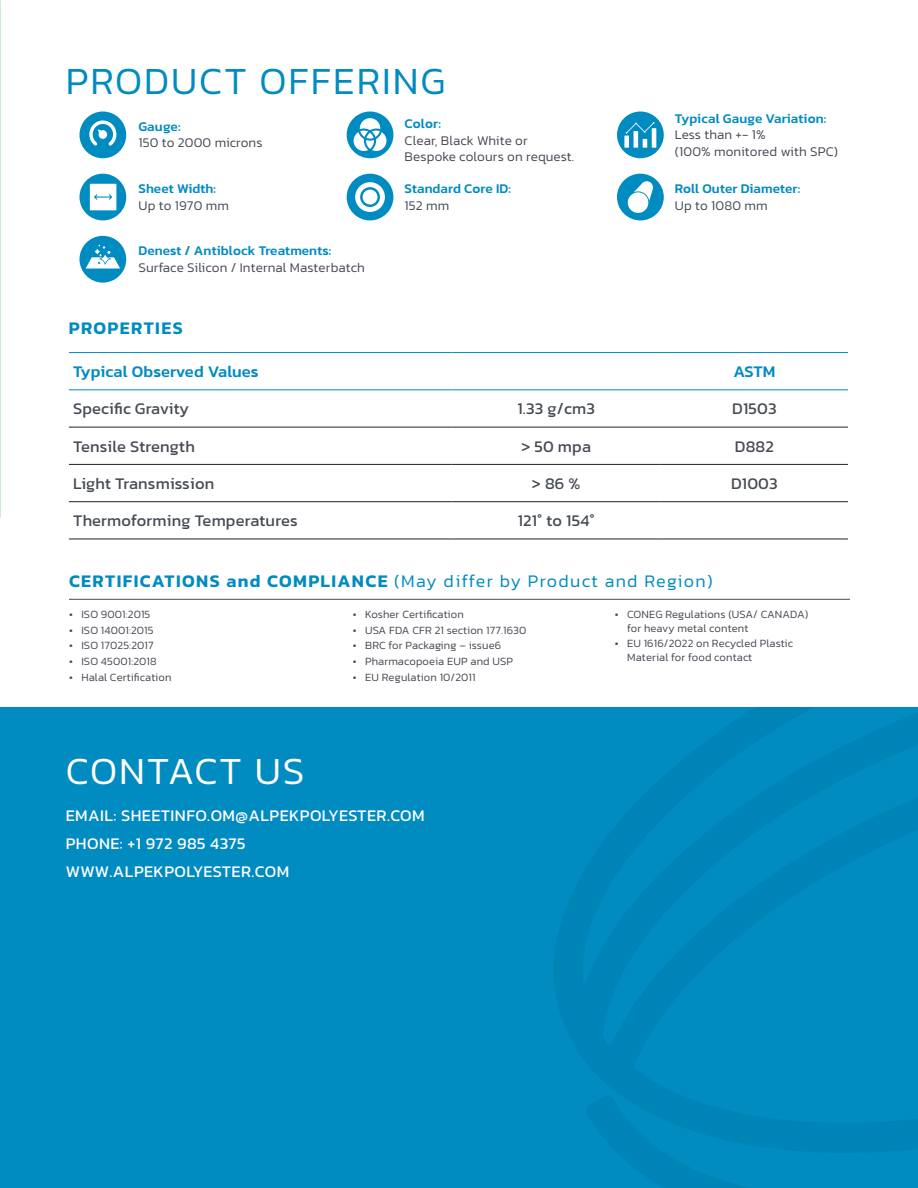
<style>
.page{position:relative;width:918px;height:1188px;background:#fff}
.page>*{position:absolute;margin:0;border:0;box-sizing:border-box;transform-origin:0 0}
.Page_Header{font:300 39px "Kanit";letter-spacing:.05em;color:#008bc1}
.Page_Header-2{font:300 39px "Kanit";letter-spacing:.05em;color:#fff}
.Body_Header{font:300 18px "Kanit";letter-spacing:.075em;color:#008bc1}
.Body_Header-2{font:600 18px "Kanit";letter-spacing:.075em;color:#008bc1}
.Buletts{font:16.5px "Kanit";letter-spacing:.01em;color:#464b54}
.Body{font:16.5px "Kanit";letter-spacing:.025em;color:#fff}
.Buletts-2{font:500 16.5px "Kanit";letter-spacing:.005em;color:#008bc1}
.Buletts-3{font:300 13.5px/16.5px "Kanit";letter-spacing:.01em;color:#464b54}
.Buletts-4{font:500 13.5px/16.5px "Kanit";letter-spacing:.01em;color:#008bc1}
.t1{font:300 11.25px/13.5px "Kanit";letter-spacing:.01em;color:#464b54}
.s1{font-weight:500;color:#008bc1}
.s2{font-weight:300;color:#464b54}
.s3{font-weight:600}
</style>
<div class="page">
<svg style="left:0;top:0;width:1px;height:517px"></svg>
<hr style="left:69px;top:427px;width:383px;height:1px;background:#231f20">
<hr style="left:452px;top:427px;width:209px;height:1px;background:#231f20">
<hr style="left:661px;top:427px;width:187px;height:1px;background:#231f20">
<hr style="left:69px;top:464px;width:383px;height:1px;background:#231f20">
<hr style="left:452px;top:464px;width:209px;height:1px;background:#231f20">
<hr style="left:661px;top:464px;width:187px;height:1px;background:#231f20">
<hr style="left:69px;top:501px;width:383px;height:1px;background:#231f20">
<hr style="left:452px;top:501px;width:209px;height:1px;background:#231f20">
<hr style="left:661px;top:501px;width:187px;height:1px;background:#231f20">
<hr style="left:69px;top:539px;width:383px;height:1px;background:#231f20">
<hr style="left:452px;top:539px;width:209px;height:1px;background:#231f20">
<hr style="left:661px;top:539px;width:187px;height:1px;background:#231f20">
<hr style="left:69px;top:352px;width:383px;height:1px;background:#008bc1">
<hr style="left:452px;top:352px;width:209px;height:1px;background:#008bc1">
<hr style="left:661px;top:352px;width:187px;height:1px;background:#008bc1">
<hr style="left:69px;top:389px;width:383px;height:1px;background:#008bc1">
<hr style="left:452px;top:389px;width:209px;height:1px;background:#008bc1">
<hr style="left:661px;top:389px;width:187px;height:1px;background:#008bc1">
<div style="left:79px;top:112px;width:47px;height:46px;background:#008bc1;border-radius:50%"></div>
<div style="left:79px;top:174px;width:47px;height:46px;background:#008bc1;border-radius:50%"></div>
<div style="left:79px;top:236px;width:47px;height:47px;background:#008bc1;border-radius:50%"></div>
<div style="left:347px;top:112px;width:46px;height:46px;background:#008bc1;border-radius:50%"></div>
<div style="left:347px;top:174px;width:46px;height:46px;background:#008bc1;border-radius:50%"></div>
<div style="left:617px;top:112px;width:47px;height:46px;background:#008bc1;border-radius:50%"></div>
<div style="left:617px;top:174px;width:47px;height:46px;background:#008bc1;border-radius:50%"></div>
<svg style="left:89px;top:120px;width:27px;height:26px"></svg>
<svg style="left:86px;top:245px;width:34px;height:24px"></svg>
<svg style="left:354px;top:118px;width:32px;height:33px"></svg>
<div style="left:624px;top:136px;width:5px;height:12px;background:#fff"></div>
<hr style="left:652px;top:128px;width:4px;height:20px;background:#fff">
<svg style="left:626px;top:122px;width:29px;height:26px"></svg>
<svg style="left:628px;top:181px;width:25px;height:32px"></svg>
<svg style="left:90px;top:184px;width:26px;height:26px"></svg>
<svg style="left:355px;top:182px;width:30px;height:30px"></svg>
<div style="left:0;top:708px;width:918px;height:480px;background:#008bc1"></div>
<svg style="left:554px;top:708px;width:364px;height:480px"></svg>
<hr style="left:69px;top:599px;width:781px;height:1px;background:#464b54">
<p class="Page_Header" style="left:66px;top:54px;width:381px">PRODUCT OFFERING</p>
<p class="Buletts-3" style="left:139px;top:118px;width:126px"><span class="s1">Gauge:<br></span>150 to 2000 microns</p>
<p class="Buletts-4" style="left:139px;top:180px;width:92px">Sheet Width:<br><span class="s2">Up to 1970 mm</span></p>
<p class="Buletts-3" style="left:139px;top:242px;width:228px"><span class="s1">Denest / Antiblock Treatments:<br></span>Surface Silicon / Internal Masterbatch</p>
<p class="Buletts-3" style="left:405px;top:115px;width:171px"><span class="s1">Color:<br></span>Clear, Black White or<br>Bespoke colours on request.</p>
<p class="Buletts-4" style="left:405px;top:180px;width:108px">Standard Core ID:<br><span class="s2">152 mm</span></p>
<p class="Buletts-3" style="left:675px;top:110px;width:165px"><span class="s1">Typical Gauge Variation:<br></span>Less than +- 1%<br>(100% monitored with SPC)</p>
<p class="Buletts-4" style="left:675px;top:180px;width:127px">Roll Outer Diameter:<br><span class="s2">Up to 1080 mm</span></p>
<p class="Body_Header-2" style="left:69px;top:314px;width:115px">PROPERTIES</p>
<p class="Buletts-2" style="left:73px;top:359px;width:187px">Typical Observed Values</p>
<p class="Buletts-2" style="left:733px;top:359px;width:44px">ASTM</p>
<p class="Buletts" style="left:73px;top:397px;width:117px">Specific Gravity</p>
<p class="Buletts" style="left:518px;top:397px;width:79px">1.33 g/cm3</p>
<p class="Buletts" style="left:732px;top:397px;width:46px">D1503</p>
<p class="Buletts" style="left:73px;top:434px;width:123px">Tensile Strength</p>
<p class="Buletts" style="left:521px;top:434px;width:71px">&gt; 50 mpa</p>
<p class="Buletts" style="left:735px;top:434px;width:41px">D882</p>
<p class="Buletts" style="left:73px;top:471px;width:143px">Light Transmission</p>
<p class="Buletts" style="left:532px;top:471px;width:50px">&gt; 86 %</p>
<p class="Buletts" style="left:731px;top:471px;width:48px">D1003</p>
<p class="Buletts" style="left:73px;top:509px;width:226px">Thermoforming Temperatures</p>
<p class="Buletts" style="left:518px;top:509px;width:78px">121° to 154°</p>
<p class="Body_Header" style="left:69px;top:568px;width:645px"><span class="s3">CERTIFICATIONS and COMPLIANCE</span> (May differ by Product and Region)</p>
<p class="t1" style="left:69px;top:608px;width:83px">• ISO 9001:2015</p>
<p class="t1" style="left:69px;top:623px;width:86px">• ISO 14001:2015</p>
<p class="t1" style="left:69px;top:639px;width:86px">• ISO 17025:2017</p>
<p class="t1" style="left:69px;top:654px;width:89px">• ISO 45001:2018</p>
<p class="t1" style="left:69px;top:670px;width:104px">• Halal Certification</p>
<p class="t1" style="left:353px;top:608px;width:112px">• Kosher Certification</p>
<p class="t1" style="left:353px;top:623px;width:175px">• USA FDA CFR 21 section 177.1630</p>
<p class="t1" style="left:353px;top:639px;width:150px">• BRC for Packaging – issue6</p>
<p class="t1" style="left:353px;top:654px;width:162px">• Pharmacopoeia EUP and USP</p>
<p class="t1" style="left:353px;top:670px;width:124px">• EU Regulation 10/2011</p>
<p class="t1" style="left:627px;top:608px;width:183px;text-indent:-12px">• CONEG Regulations (USA/ CANADA) for heavy metal content</p>
<p class="t1" style="left:627px;top:637px;width:167px;text-indent:-12px">• EU 1616/2022 on Recycled Plastic<br>Material for food contact</p>
<p class="Page_Header-2" style="left:66px;top:744px;width:240px">CONTACT US</p>
<p class="Body" style="left:66px;top:803px;width:360px">EMAIL: SHEETINFO.OM@ALPEKPOLYESTER.COM</p>
<p class="Body" style="left:66px;top:831px;width:181px">PHONE: +1 972 985 4375</p>
<p class="Body" style="left:66px;top:859px;width:225px">WWW.ALPEKPOLYESTER.COM</p>
</div>
